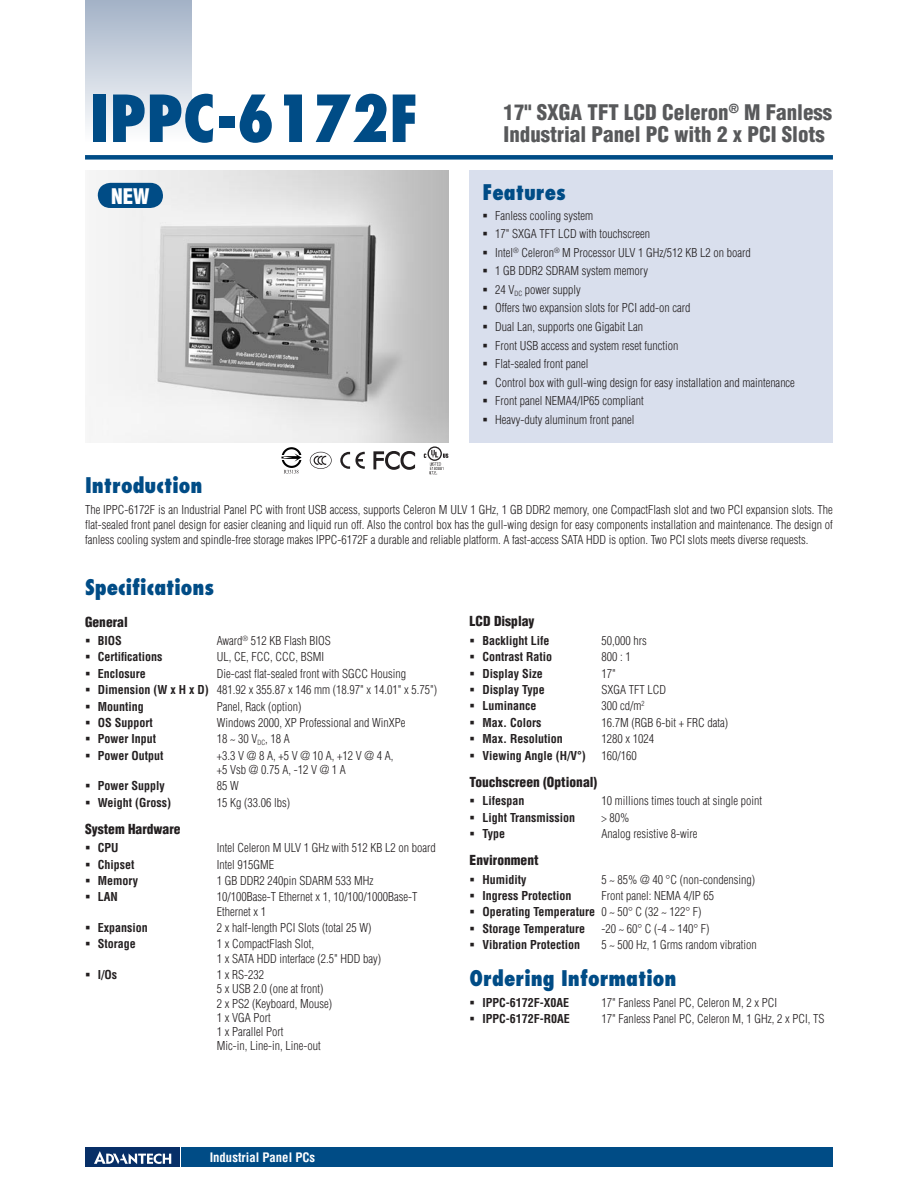
<style>
.page{position:relative;width:918px;height:1188px;background:#fff}
.page>*{position:absolute;margin:0;border:0;box-sizing:border-box;transform-origin:0 0}
.t1{font:800 condensed 63px "Futura";color:#004c86}
.t2{font:900 condensed 21px/22.5px "Helvetica";color:#58595b}
.t3{font:800 condensed 21px "Futura";color:#004c86}
.t4{font:900 condensed 21px "Helvetica";color:#fff}
.t5{font:900 condensed 13.5px "Helvetica";color:#231f20}
.t6{font:700 condensed 12.75px "Helvetica";color:#fff}
.t7{font:300 condensed 12px/18.5px "Helvetica";color:#231f20}
.t8{font:700 condensed 12px/16.4px "Helvetica";color:#231f20}
.t9{font:12px/16.4px "Wingdings";color:#231f20;text-align:justify}
.s1{font-weight:700}
.s2{font-weight:300}
</style>
<div class="page">
<div style="left:85px;top:155px;width:748px;height:5px;background:#004c86"></div>
<div style="left:85px;top:0;width:106px;height:143px;background:linear-gradient(to bottom,#a3b2c7,#fefeff)"></div>
<div style="left:182px;top:1147px;width:651px;height:20px;background:#004c86"></div>
<div style="left:85px;top:1147px;width:95px;height:20px;background:#072f67"></div>
<svg style="left:94px;top:1151px;width:77px;height:13px"></svg>
<div style="left:470px;top:170px;width:363px;height:272px;background:#d9dfed"></div>
<img style="left:96px;top:170px;width:352px;height:272px">
<svg style="left:310px;top:452px;width:22px;height:17px"></svg>
<svg style="left:373px;top:451px;width:42px;height:18px"></svg>
<svg style="left:340px;top:452px;width:25px;height:17px"></svg>
<svg style="left:424px;top:446px;width:24px;height:29px"></svg>
<svg style="left:281px;top:447px;width:21px;height:27px"></svg>
<div style="left:98px;top:183px;width:65px;height:25px;background:#004c86;border-radius:13px"></div>
<h1 class="t1" style="left:89px;top:78px;width:332px">IPPC-6172F</h1>
<h2 class="t2" style="left:504px;top:100px;width:330px">17" SXGA TFT LCD Celeron<sup>®</sup> M Fanless<br>Industrial Panel PC with 2 x PCI Slots</h2>
<h2 class="t4" style="left:111px;top:183px;width:40px">NEW</h2>
<h2 class="t3" style="left:482px;top:178px;width:85px">Features</h2>
<p class="t9" style="left:482px;top:207px;width:7px;line-height:18.5px">▪ ▪ ▪ ▪ ▪ ▪ ▪ ▪ ▪ ▪ ▪ ▪</p>
<p class="t7" style="left:495px;top:206px;width:301px">Fanless cooling system<br>17" SXGA TFT LCD with touchscreen<br>Intel<sup>®</sup> Celeron<sup>®</sup> M Processor ULV 1 GHz/512 KB L2 on board<br>1 GB DDR2 SDRAM system memory<br>24 V<sub>DC</sub> power supply<br>Offers two expansion slots for PCI add-on card<br>Dual Lan, supports one Gigabit Lan<br>Front USB access and system reset function<br>Flat-sealed front panel<br>Control box with gull-wing design for easy installation and maintenance Front panel NEMA4/IP65 compliant<br>Heavy-duty aluminum front panel</p>
<h2 class="t3" style="left:85px;top:472px;width:119px">Introduction</h2>
<p class="t7" style="left:85px;top:503px;width:749px;line-height:15px;text-align:justify">The IPPC-6172F is an Industrial Panel PC with front USB access, supports Celeron M ULV 1 GHz, 1 GB DDR2 memory, one CompactFlash slot and two PCI expansion slots. The flat-sealed front panel design for easier cleaning and liquid run off. Also the control box has the gull-wing design for easy components installation and maintenance. The design of fanless cooling system and spindle-free storage makes IPPC-6172F a durable and reliable platform. A fast-access SATA HDD is option. Two PCI slots meets diverse requests.</p>
<h2 class="t3" style="left:85px;top:574px;width:131px">Specifications</h2>
<p class="t5" style="left:85px;top:613px;width:44px">General</p>
<p class="t8" style="left:98px;top:632px;width:26px">BIOS</p>
<p class="t7" style="left:217px;top:631px;width:116px">Award<sup>®</sup> 512 KB Flash BIOS</p>
<p class="t8" style="left:98px;top:649px;width:66px">Certifications</p>
<p class="t7" style="left:217px;top:648px;width:109px">UL, CE, FCC, CCC, BSMI</p>
<p class="t8" style="left:98px;top:665px;width:49px">Enclosure</p>
<p class="t9" style="left:85px;top:633px;width:7px">▪ ▪ ▪ ▪ ▪ ▪ ▪ ▪</p>
<p class="t7" style="left:98px;top:665px;width:341px;line-height:16.4px;text-indent:119px">Die-cast flat-sealed front with SGCC Housing<br><span class="s1">Dimension (W x H x D)</span> 481.92 x 355.87 x 146 mm (18.97" x 14.01" x 5.75")<br><span class="s1">Mounting</span></p>
<p class="t7" style="left:217px;top:697px;width:86px">Panel, Rack (option)</p>
<p class="t8" style="left:98px;top:714px;width:57px">OS Support</p>
<p class="t7" style="left:217px;top:713px;width:190px">Windows 2000, XP Professional and WinXPe</p>
<p class="t8" style="left:98px;top:731px;width:60px">Power Input</p>
<p class="t7" style="left:217px;top:730px;width:75px">18 ~ 30 V<sub>DC</sub>, 18 A</p>
<p class="t8" style="left:98px;top:747px;width:67px">Power Output</p>
<p class="t7" style="left:217px;top:748px;width:178px;line-height:14.2px">+3.3 V @ 8 A, +5 V @ 10 A, +12 V @ 4 A, +5 Vsb @ 0.75 A, -12 V @ 1 A</p>
<p class="t8" style="left:98px;top:778px;width:69px">Power Supply</p>
<p class="t7" style="left:217px;top:777px;width:23px">85 W</p>
<p class="t8" style="left:98px;top:794px;width:75px">Weight (Gross)</p>
<p class="t7" style="left:217px;top:793px;width:75px">15 Kg (33.06 lbs)</p>
<p class="t5" style="left:85px;top:820px;width:97px">System Hardware</p>
<p class="t8" style="left:98px;top:840px;width:22px">CPU</p>
<p class="t7" style="left:217px;top:839px;width:221px">Intel Celeron M ULV 1 GHz with 512 KB L2 on board</p>
<p class="t8" style="left:98px;top:856px;width:38px">Chipset</p>
<p class="t7" style="left:217px;top:855px;width:59px">Intel 915GME</p>
<p class="t8" style="left:98px;top:872px;width:42px">Memory</p>
<p class="t7" style="left:217px;top:871px;width:158px">1 GB DDR2 240pin SDARM 533 MHz</p>
<p class="t8" style="left:98px;top:889px;width:22px">LAN</p>
<p class="t7" style="left:217px;top:890px;width:202px;line-height:14.2px">10/100Base-T Ethernet x 1, 10/100/1000Base-T<br>Ethernet x 1</p>
<p class="t8" style="left:98px;top:919px;width:51px">Expansion</p>
<p class="t7" style="left:217px;top:918px;width:156px">2 x half-length PCI Slots (total 25 W)</p>
<p class="t8" style="left:98px;top:936px;width:40px">Storage</p>
<p class="t7" style="left:217px;top:937px;width:166px;line-height:14.2px">1 x CompactFlash Slot,<br>1 x SATA HDD interface (2.5" HDD bay)</p>
<p class="t8" style="left:98px;top:966px;width:21px">I/Os</p>
<p class="t7" style="left:217px;top:968px;width:117px;line-height:14.2px">1 x RS-232<br>5 x USB 2.0 (one at front)<br>2 x PS2 (Keyboard, Mouse)<br>1 x VGA Port<br>1 x Parallel Port<br>Mic-in, Line-in, Line-out</p>
<p class="t9" style="left:85px;top:840px;width:7px">▪ ▪ ▪ ▪</p>
<p class="t9" style="left:85px;top:967px;width:7px">▪</p>
<p class="t5" style="left:470px;top:613px;width:66px">LCD Display</p>
<p class="t8" style="left:482px;top:632px;width:69px">Backlight Life</p>
<p class="t7" style="left:601px;top:631px;width:47px">50,000 hrs</p>
<p class="t8" style="left:482px;top:649px;width:71px">Contrast Ratio</p>
<p class="t7" style="left:601px;top:648px;width:31px">800 : 1</p>
<p class="t8" style="left:482px;top:665px;width:62px">Display Size</p>
<p class="t7" style="left:601px;top:664px;width:16px">17"</p>
<p class="t8" style="left:482px;top:681px;width:64px">Display Type</p>
<p class="t7" style="left:601px;top:680px;width:66px">SXGA TFT LCD</p>
<p class="t8" style="left:482px;top:698px;width:55px">Luminance</p>
<p class="t7" style="left:601px;top:697px;width:45px">300 cd/m<sup>2</sup></p>
<p class="t8" style="left:482px;top:714px;width:60px">Max. Colors</p>
<p class="t7" style="left:601px;top:713px;width:128px">16.7M (RGB 6-bit + FRC data)</p>
<p class="t8" style="left:482px;top:731px;width:82px">Max. Resolution</p>
<p class="t7" style="left:601px;top:730px;width:54px">1280 x 1024</p>
<p class="t8" style="left:482px;top:747px;width:105px">Viewing Angle (H/V°)</p>
<p class="t7" style="left:601px;top:746px;width:37px">160/160</p>
<p class="t5" style="left:470px;top:773px;width:129px">Touchscreen (Optional)</p>
<p class="t8" style="left:482px;top:793px;width:43px">Lifespan</p>
<p class="t7" style="left:601px;top:792px;width:162px">10 millions times touch at single point</p>
<p class="t8" style="left:482px;top:809px;width:94px">Light Transmission</p>
<p class="t7" style="left:601px;top:808px;width:29px">&gt; 80%</p>
<p class="t8" style="left:482px;top:825px;width:24px">Type</p>
<p class="t7" style="left:601px;top:824px;width:97px">Analog resistive 8-wire</p>
<p class="t5" style="left:470px;top:852px;width:70px">Environment</p>
<p class="t8" style="left:482px;top:871px;width:46px">Humidity</p>
<p class="t7" style="left:601px;top:870px;width:155px">5 ~ 85% @ 40 °C (non-condensing)</p>
<p class="t8" style="left:482px;top:887px;width:90px">Ingress Protection</p>
<p class="t9" style="left:470px;top:633px;width:7px">▪ ▪ ▪ ▪ ▪ ▪ ▪ ▪</p>
<p class="t9" style="left:470px;top:793px;width:7px">▪ ▪ ▪</p>
<p class="t9" style="left:470px;top:871px;width:7px">▪ ▪ ▪ ▪ ▪</p>
<p class="t8" style="left:482px;top:887px;width:233px;text-indent:119px"><span class="s2">Front panel: NEMA 4/IP 65<br></span>Operating Temperature <span class="s2">0 ~ 50° C (32 ~ 122° F)<br></span>Storage Temperature</p>
<p class="t7" style="left:601px;top:919px;width:110px">-20 ~ 60° C (-4 ~ 140° F)</p>
<p class="t8" style="left:482px;top:936px;width:99px">Vibration Protection</p>
<p class="t7" style="left:601px;top:935px;width:157px">5 ~ 500 Hz, 1 Grms random vibration</p>
<h2 class="t3" style="left:470px;top:965px;width:208px">Ordering Information</h2>
<p class="t8" style="left:482px;top:994px;width:88px">IPPC-6172F-X0AE</p>
<p class="t7" style="left:601px;top:993px;width:177px">17" Fanless Panel PC, Celeron M, 2 x PCI</p>
<p class="t8" style="left:482px;top:1011px;width:89px">IPPC-6172F-R0AE</p>
<p class="t7" style="left:601px;top:1010px;width:224px">17" Fanless Panel PC, Celeron M, 1 GHz, 2 x PCI, TS</p>
<p class="t6" style="left:210px;top:1150px;width:107px">Industrial Panel PCs</p>
</div>
